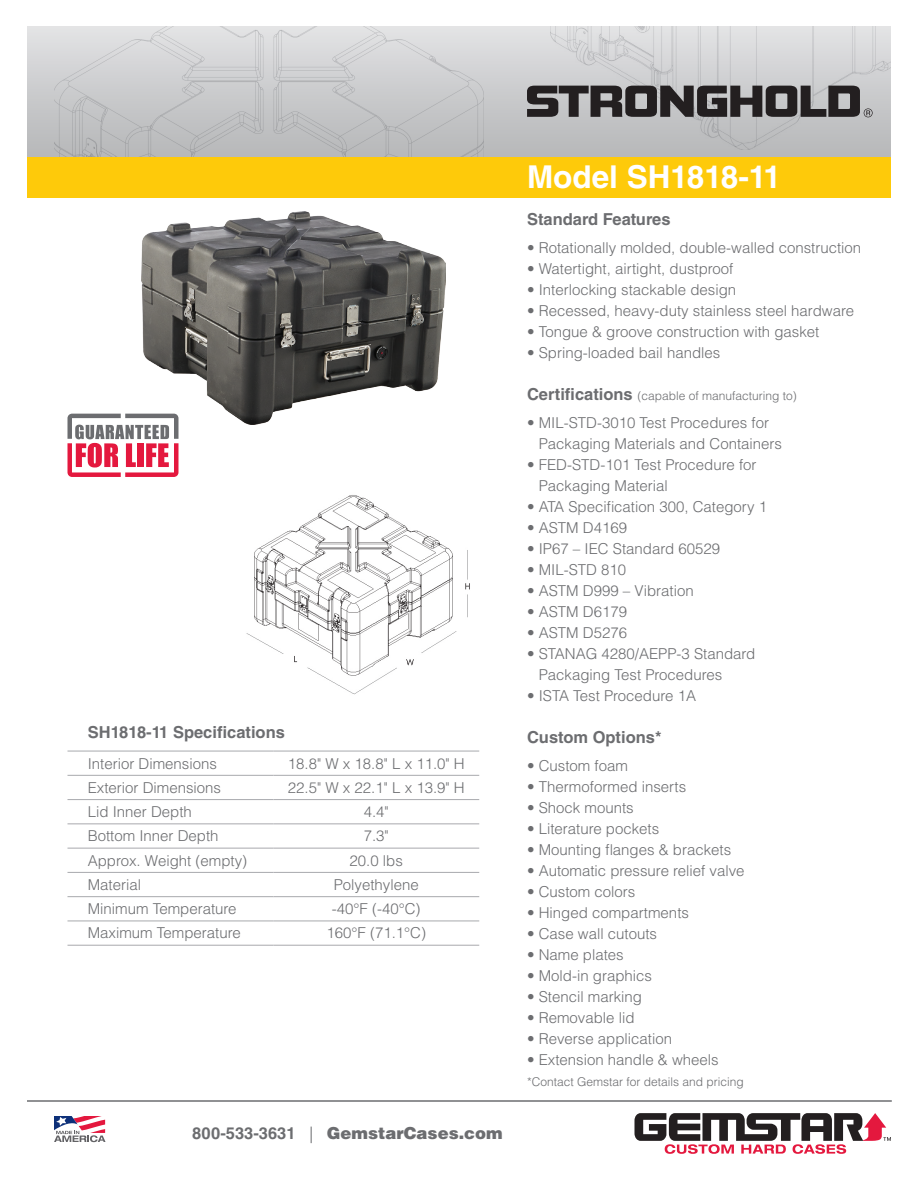
<style>
.page{position:relative;width:918px;height:1188px;background:#fff}
.page>*{position:absolute;margin:0;border:0;box-sizing:border-box;transform-origin:0 0}
.t1{font:700 31.5px "Helvetica LT Std";color:#fff}
.t2{font:700 16.5px "Helvetica LT Std";color:#6c6d70}
.t3{font:900 16.5px "Helvetica LT Std";color:#6c6d70}
.t4{font:300 15px/21px "Helvetica LT Std";color:#6c6d70}
.t5{font:300 12px "Helvetica LT Std";color:#6c6d70}
.s1{font-weight:700}
.s2{font-weight:300}
.s3{font-weight:700;font-size:16.5px}
</style>
<div class="page">
<div style="left:27px;top:27px;width:864px;height:139px;background:linear-gradient(to bottom,#e2e2e4,#b2b3b5)"></div>
<img style="left:54px;top:27px;width:430px;height:130px">
<img style="left:550px;top:27px;width:340px;height:122px">
<hr style="left:68px;top:751px;width:205px;height:1px;background:#a8a9ad">
<hr style="left:273px;top:751px;width:206px;height:1px;background:#a8a9ad">
<hr style="left:68px;top:775px;width:205px;height:1px;background:#a8a9ad">
<hr style="left:273px;top:775px;width:206px;height:1px;background:#a8a9ad">
<hr style="left:68px;top:799px;width:205px;height:1px;background:#a8a9ad">
<hr style="left:273px;top:799px;width:206px;height:1px;background:#a8a9ad">
<hr style="left:68px;top:823px;width:205px;height:1px;background:#a8a9ad">
<hr style="left:273px;top:823px;width:206px;height:1px;background:#a8a9ad">
<hr style="left:68px;top:848px;width:205px;height:1px;background:#a8a9ad">
<hr style="left:273px;top:848px;width:206px;height:1px;background:#a8a9ad">
<hr style="left:68px;top:872px;width:205px;height:1px;background:#a8a9ad">
<hr style="left:273px;top:872px;width:206px;height:1px;background:#a8a9ad">
<hr style="left:68px;top:896px;width:205px;height:1px;background:#a8a9ad">
<hr style="left:273px;top:896px;width:206px;height:1px;background:#a8a9ad">
<hr style="left:68px;top:921px;width:205px;height:1px;background:#a8a9ad">
<hr style="left:273px;top:921px;width:206px;height:1px;background:#a8a9ad">
<hr style="left:68px;top:945px;width:205px;height:1px;background:#a8a9ad">
<hr style="left:273px;top:945px;width:206px;height:1px;background:#a8a9ad">
<div style="left:27px;top:157px;width:864px;height:40px;background:#feca0a"></div>
<hr style="left:27px;top:1100px;width:865px;height:2px;background:#6c6d70">
<svg style="left:634px;top:1113px;width:257px;height:41px"></svg>
<svg style="left:527px;top:86px;width:346px;height:31px;background:#5c595b"></svg>
<svg style="left:54px;top:1116px;width:51px;height:26px"></svg>
<img style="left:141px;top:212px;width:304px;height:212px">
<svg style="left:68px;top:414px;width:110px;height:63px"></svg>
<img style="left:246px;top:495px;width:224px;height:200px">
<p class="t2" style="left:88px;top:722px;width:199px">SH1818-11 Specifications</p>
<p class="t4" style="left:88px;top:753px;width:131px">Interior Dimensions</p>
<p class="t4" style="left:288px;top:753px;width:178px">18.8" W x 18.8" L x 11.0" H</p>
<p class="t4" style="left:88px;top:777px;width:135px">Exterior Dimensions</p>
<p class="t4" style="left:288px;top:777px;width:178px">22.5" W x 22.1" L x 13.9" H</p>
<p class="t4" style="left:88px;top:801px;width:106px">Lid Inner Depth</p>
<p class="t4" style="left:364px;top:801px;width:27px">4.4"</p>
<p class="t4" style="left:88px;top:825px;width:132px">Bottom Inner Depth</p>
<p class="t4" style="left:364px;top:825px;width:27px">7.3"</p>
<p class="t4" style="left:88px;top:850px;width:161px">Approx. Weight (empty)</p>
<p class="t4" style="left:350px;top:850px;width:55px">20.0 lbs</p>
<p class="t4" style="left:88px;top:874px;width:55px">Material</p>
<p class="t4" style="left:334px;top:874px;width:87px">Polyethylene</p>
<p class="t4" style="left:88px;top:898px;width:150px">Minimum Temperature</p>
<p class="t4" style="left:332px;top:898px;width:90px">-40°F (-40°C)</p>
<p class="t4" style="left:88px;top:922px;width:155px">Maximum Temperature</p>
<p class="t4" style="left:327px;top:922px;width:101px">160°F (71.1°C)</p>
<p class="t3" style="left:192px;top:1122px;width:312px"><span class="s1">800-533-3631</span> <span class="s2">|</span> GemstarCases.com</p>
<p class="t1" style="left:527px;top:158px;width:255px">Model SH1818-11</p>
<p class="t2" style="left:527px;top:210px;width:145px">Standard Features</p>
<p class="t4" style="left:527px;top:237px;width:336px">• Rotationally molded, double-walled construction</p>
<p class="t4" style="left:527px;top:258px;width:208px">• Watertight, airtight, dustproof</p>
<p class="t4" style="left:527px;top:279px;width:211px">• Interlocking stackable design</p>
<p class="t4" style="left:527px;top:300px;width:329px">• Recessed, heavy-duty stainless steel hardware</p>
<p class="t4" style="left:527px;top:321px;width:294px">• Tongue &amp; groove construction with gasket</p>
<p class="t4" style="left:527px;top:342px;width:195px">• Spring-loaded bail handles</p>
<p class="t5" style="left:527px;top:388px;width:271px"><span class="s3">Certifications</span> (capable of manufacturing to)</p>
<p class="t4" style="left:539px;top:412px;width:245px;text-indent:-12px">• MIL-STD-3010 Test Procedures for<br>Packaging Materials and Containers</p>
<p class="t4" style="left:539px;top:454px;width:219px;text-indent:-12px">• FED-STD-101 Test Procedure for<br>Packaging Material</p>
<p class="t4" style="left:527px;top:496px;width:242px">• ATA Specification 300, Category 1</p>
<p class="t4" style="left:527px;top:517px;width:102px">• ASTM D4169</p>
<p class="t4" style="left:527px;top:538px;width:195px">• IP67 – IEC Standard 60529</p>
<p class="t4" style="left:527px;top:559px;width:101px">• MIL-STD 810</p>
<p class="t4" style="left:527px;top:580px;width:168px">• ASTM D999 – Vibration</p>
<p class="t4" style="left:527px;top:601px;width:102px">• ASTM D6179</p>
<p class="t4" style="left:527px;top:622px;width:102px">• ASTM D5276</p>
<p class="t4" style="left:539px;top:643px;width:218px;text-indent:-12px">• STANAG 4280/AEPP-3 Standard<br>Packaging Test Procedures</p>
<p class="t4" style="left:527px;top:685px;width:170px">• ISTA Test Procedure 1A</p>
<p class="t2" style="left:527px;top:727px;width:136px">Custom Options*</p>
<p class="t4" style="left:527px;top:755px;width:102px">• Custom foam</p>
<p class="t4" style="left:527px;top:776px;width:161px">• Thermoformed inserts</p>
<p class="t4" style="left:527px;top:797px;width:108px">• Shock mounts</p>
<p class="t4" style="left:527px;top:818px;width:134px">• Literature pockets</p>
<p class="t4" style="left:527px;top:839px;width:206px">• Mounting flanges &amp; brackets</p>
<p class="t4" style="left:527px;top:860px;width:219px">• Automatic pressure relief valve</p>
<p class="t4" style="left:527px;top:881px;width:110px">• Custom colors</p>
<p class="t4" style="left:527px;top:902px;width:163px">• Hinged compartments</p>
<p class="t4" style="left:527px;top:923px;width:132px">• Case wall cutouts</p>
<p class="t4" style="left:527px;top:944px;width:98px">• Name plates</p>
<p class="t4" style="left:527px;top:965px;width:127px">• Mold-in graphics</p>
<p class="t4" style="left:527px;top:986px;width:117px">• Stencil marking</p>
<p class="t4" style="left:527px;top:1007px;width:109px">• Removable lid</p>
<p class="t4" style="left:527px;top:1028px;width:147px">• Reverse application</p>
<p class="t4" style="left:527px;top:1049px;width:193px">• Extension handle &amp; wheels</p>
<p class="t5" style="left:527px;top:1074px;width:218px">*Contact Gemstar for details and pricing</p>
</div>
